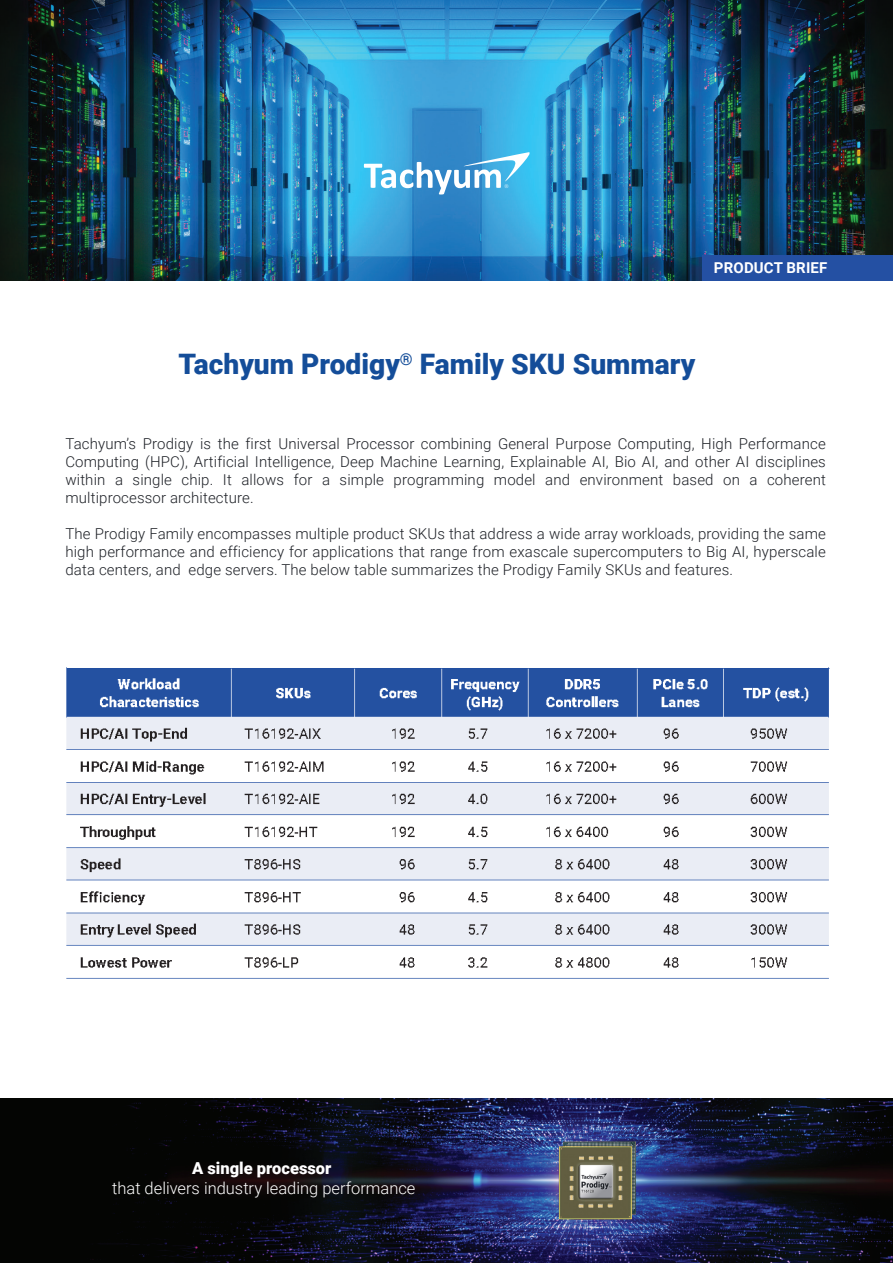
<style>
.page{position:relative;width:893px;height:1263px;background:#fff}
.page>*{position:absolute;margin:0;border:0;box-sizing:border-box;transform-origin:0 0}
.t1{font:900 28.2px "Roboto";color:#144d99}
.t2{font:300 16.5px "Roboto";color:#fff}
.t3{font:900 16.5px "Roboto";color:#fff}
.t4{font:300 15px/18px "Roboto";letter-spacing:.01em;color:#1e2127;text-align:justify}
.t5{font:700 15px "Roboto";letter-spacing:.01em;color:#fff}
.t6{font:300 5.25px "Roboto";color:#fff}
</style>
<div class="page">
<img style="left:0;top:1098px;width:893px;height:165px">
<img style="left:550px;top:1132px;width:94px;height:93px">
<img style="left:0;top:0;width:893px;height:280px">
<svg style="left:364px;top:151px;width:172px;height:43px"></svg>
<div style="left:702px;top:255px;width:191px;height:25px;background:#2450a3"></div>
<img style="left:66px;top:667px;width:764px;height:312px">
<p class="t6" style="left:505px;top:183px;width:6px">®</p>
<p class="t5" style="left:714px;top:257px;width:115px">PRODUCT BRIEF</p>
<h1 class="t1" style="left:178px;top:344px;width:518px">Tachyum Prodigy<sup>®</sup> Family SKU Summary</h1>
<p class="t4" style="left:65px;top:435px;width:762px">Tachyum’s Prodigy is the first Universal Processor combining General Purpose Computing, High Performance Computing (HPC), Artificial Intelligence, Deep Machine Learning, Explainable AI, Bio AI, and other AI disciplines within a single chip. It allows for a simple programming model and environment based on a coherent multiprocessor architecture.</p>
<p class="t4" style="left:65px;top:525px;width:762px">The Prodigy Family encompasses multiple product SKUs that address a wide array workloads, providing the same high performance and efficiency for applications that range from exascale supercomputers to Big AI, hyperscale data centers, and edge servers. The below table summarizes the Prodigy Family SKUs and features.</p>
<p class="t3" style="left:192px;top:1157px;width:141px">A single processor</p>
<p class="t2" style="left:112px;top:1177px;width:305px">that delivers industry leading performance</p>
</div>
